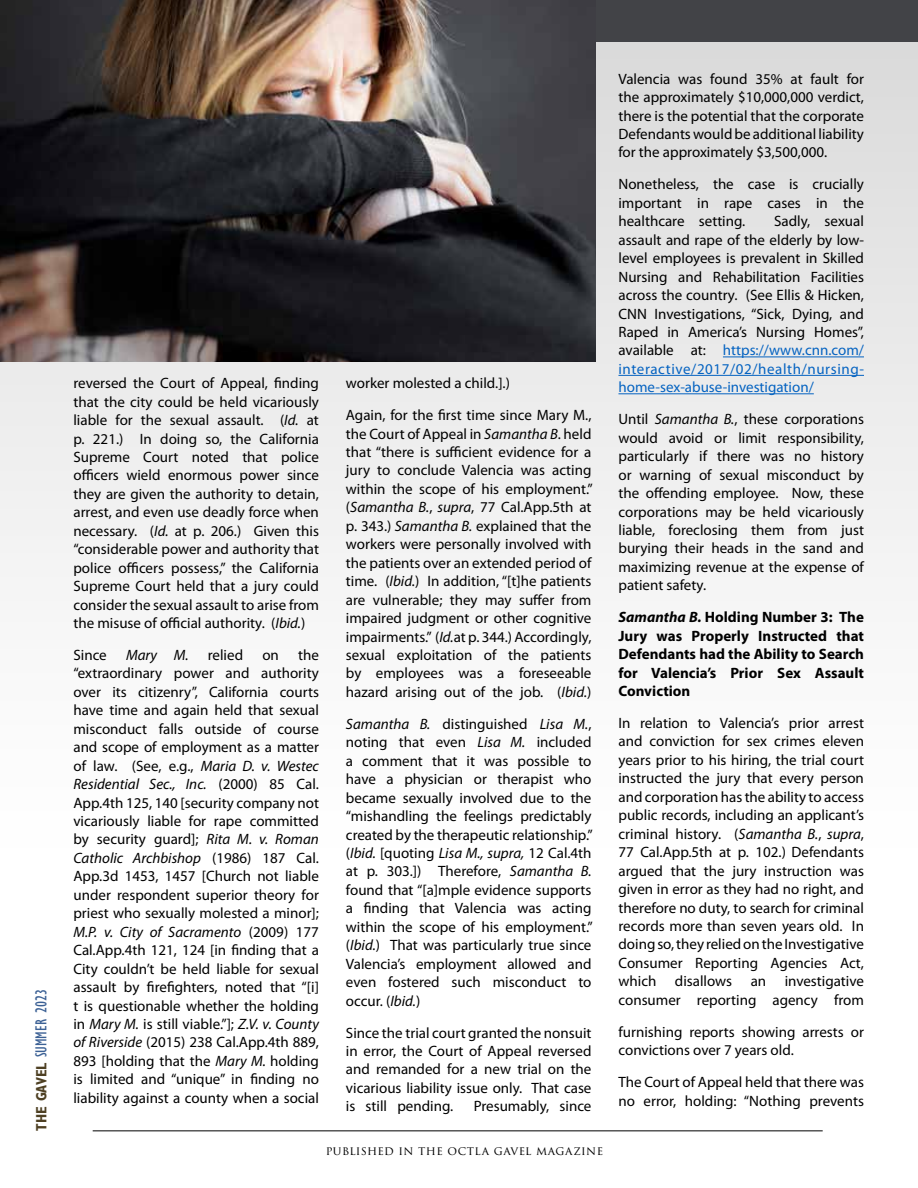
<style>
.page{position:relative;width:918px;height:1188px;background:#fff}
.page>*{position:absolute;margin:0;border:0;box-sizing:border-box;transform-origin:0 0}
.t1{font:condensed 16.5px "Gill Sans Std";color:#3c6195}
.t2{font:15px/18.5px "Myriad Pro";color:#000;text-align:justify}
.t3{font:700 15px/18.5px "Myriad Pro";color:#000;text-align:justify}
.t4{font:italic 15px "Myriad Pro";color:#000}
.t5{font:12px "Trajan Pro 3";letter-spacing:.03em;color:#000}
.s1{font-weight:700;font-size:15px;color:#4e4023}
.s2{font-style:italic}
.s3{color:#0563c1}
</style>
<div class="page">
<hr style="left:93px;top:1130px;width:730px;height:1px;background:#000">
<div style="left:0;top:0;width:918px;height:855px;background:linear-gradient(to bottom,#d9d9d9,#fff)"></div>
<hr style="left:723px;top:357px;width:141px;height:1px;background:#0563c1">
<hr style="left:618px;top:375px;width:246px;height:1px;background:#0563c1">
<hr style="left:618px;top:393px;width:196px;height:1px;background:#0563c1">
<div style="left:571px;top:0;width:347px;height:41px;background:#424347"></div>
<img style="left:0;top:0;width:595px;height:361px">
<p class="t1" style="left:32px;top:1131px;width:143px;rotate:-90deg"><span class="s1">THE GAVEL</span> SUMMER 2023</p>
<p class="t2" style="left:73px;top:374px;width:247px">reversed the Court of Appeal, finding that the city could be held vicariously liable for the sexual assault. (<span class="s2">Id.</span> at p. 221.) In doing so, the California Supreme Court noted that police officers wield enormous power since they are given the authority to detain, arrest, and even use deadly force when necessary. (<span class="s2">Id.</span> at p. 206.) Given this “considerable power and authority that police officers possess,” the California Supreme Court held that a jury could consider the sexual assault to arise from the misuse of official authority. (<span class="s2">Ibid.</span>)</p>
<p class="t2" style="left:73px;top:645px;width:35px">Since</p>
<p class="t4" style="left:126px;top:646px;width:64px">Mary M.</p>
<p class="t2" style="left:208px;top:645px;width:37px">relied</p>
<p class="t2" style="left:262px;top:645px;width:18px">on</p>
<p class="t2" style="left:73px;top:645px;width:247px;text-indent:225px">the “extraordinary power and authority over its citizenry”, California courts have time and again held that sexual misconduct falls outside of course and scope of employment as a matter of law. (See, e.g., <span class="s2">Maria D. v. Westec Residential Sec., Inc.</span> (2000) 85 Cal.<br>App.4th 125, 140 [security company not vicariously liable for rape committed by security guard]; <span class="s2">Rita M. v. Roman Catholic Archbishop</span> (1986) 187 Cal.<br>App.3d 1453, 1457 [Church not liable under respondent superior theory for priest who sexually molested a minor]; <span class="s2">M.P. v. City of Sacramento</span> (2009) 177<br>Cal.App.4th 121, 124 [in finding that a City couldn’t be held liable for sexual assault by firefighters, noted that “[i] t is questionable whether the holding in <span class="s2">Mary M.</span> is still viable.”]; <span class="s2">Z.V. v. County of Riverside</span> (2015) 238 Cal.App.4th 889, 893 [holding that the <span class="s2">Mary M.</span> holding is limited and “unique” in finding no liability against a county when a social</p>
<p class="t2" style="left:346px;top:367px;width:247px;line-height:32px">worker molested a child.].)<br>Again, for the first time since Mary M.,</p>
<p class="t2" style="left:346px;top:424px;width:248px">the Court of Appeal in <span class="s2">Samantha B</span>. held that “there is sufficient evidence for a jury to conclude Valencia was acting within the scope of his employment.” (<span class="s2">Samantha B.</span>, <span class="s2">supra</span>, 77 Cal.App.5th at p. 343.) <span class="s2">Samantha B.</span> explained that the workers were personally involved with the patients over an extended period of time. (<span class="s2">Ibid.</span>) In addition, “[t]he patients are vulnerable; they may suffer from impaired judgment or other cognitive impairments.” (<span class="s2">Id.</span>at p. 344.) Accordingly, sexual exploitation of the patients by employees was a foreseeable hazard arising out of the job. (<span class="s2">Ibid.</span>)</p>
<p class="t2" style="left:346px;top:714px;width:248px"><span class="s2">Samantha B.</span> distinguished <span class="s2">Lisa M.</span>, noting that even <span class="s2">Lisa M.</span> included a comment that it was possible to have a physician or therapist who became sexually involved due to the “mishandling the feelings predictably created by the therapeutic relationship.” (<span class="s2">Ibid.</span> [quoting <span class="s2">Lisa M., supra,</span> 12 Cal.4th at p. 303.]) Therefore, <span class="s2">Samantha B. </span>found that “[a]mple evidence supports a finding that Valencia was acting within the scope of his employment.” (<span class="s2">Ibid.</span>) That was particularly true since Valencia’s employment allowed and even fostered such misconduct to occur. (<span class="s2">Ibid.</span>)</p>
<p class="t2" style="left:346px;top:1023px;width:247px">Since the trial court granted the nonsuit in error, the Court of Appeal reversed and remanded for a new trial on the vicarious liability issue only. That case is still pending.</p>
<p class="t2" style="left:474px;top:1097px;width:119px">Presumably, since</p>
<p class="t5" style="left:326px;top:1142px;width:279px">PUBLISHED IN THE OCTLA GAVEL MAGAZINE</p>
<p class="t2" style="left:618px;top:69px;width:247px">Valencia was found 35% at fault for the approximately $10,000,000 verdict, there is the potential that the corporate Defendants would be additional liability for the approximately $3,500,000.</p>
<p class="t2" style="left:618px;top:175px;width:247px">Nonetheless, the case is crucially important in rape cases in the healthcare setting.</p>
<p class="t2" style="left:618px;top:212px;width:247px;text-indent:156px">Sadly, sexual assault and rape of the elderly by low&shy;level employees is prevalent in Skilled Nursing and Rehabilitation Facilities across the country. (See Ellis &amp; Hicken, CNN Investigations, “Sick, Dying, and Raped in America’s Nursing Homes”, available at: <span class="s3">https://www.cnn.com/ interactive/2017/02/health/nursing&shy;home-sex-abuse-investigation/</span></p>
<p class="t2" style="left:618px;top:410px;width:247px">Until <span class="s2">Samantha B.</span>, these corporations would avoid or limit responsibility, particularly if there was no history or warning of sexual misconduct by the offending employee. Now, these corporations may be held vicariously liable, foreclosing them from just burying their heads in the sand and maximizing revenue at the expense of patient safety.</p>
<p class="t3" style="left:618px;top:607px;width:247px"><span class="s2">Samantha B.</span> Holding Number 3: The Jury was Properly Instructed that Defendants had the Ability to Search for Valencia’s Prior Sex Assault Conviction</p>
<p class="t2" style="left:618px;top:714px;width:247px">In relation to Valencia’s prior arrest and conviction for sex crimes eleven years prior to his hiring, the trial court instructed the jury that every person and corporation has the ability to access public records, including an applicant’s criminal history. (<span class="s2">Samantha B.</span>, <span class="s2">supra</span>, 77 Cal.App.5th at p. 102.) Defendants argued that the jury instruction was given in error as they had no right, and therefore no duty, to search for criminal records more than seven years old. In doing so, they relied on the Investigative Consumer Reporting Agencies Act, which disallows an investigative consumer reporting agency from</p>
<p class="t2" style="left:618px;top:1022px;width:247px">furnishing reports showing arrests or convictions over 7 years old.</p>
<p class="t2" style="left:618px;top:1073px;width:247px">The Court of Appeal held that there was no error, holding: “Nothing prevents</p>
</div>
